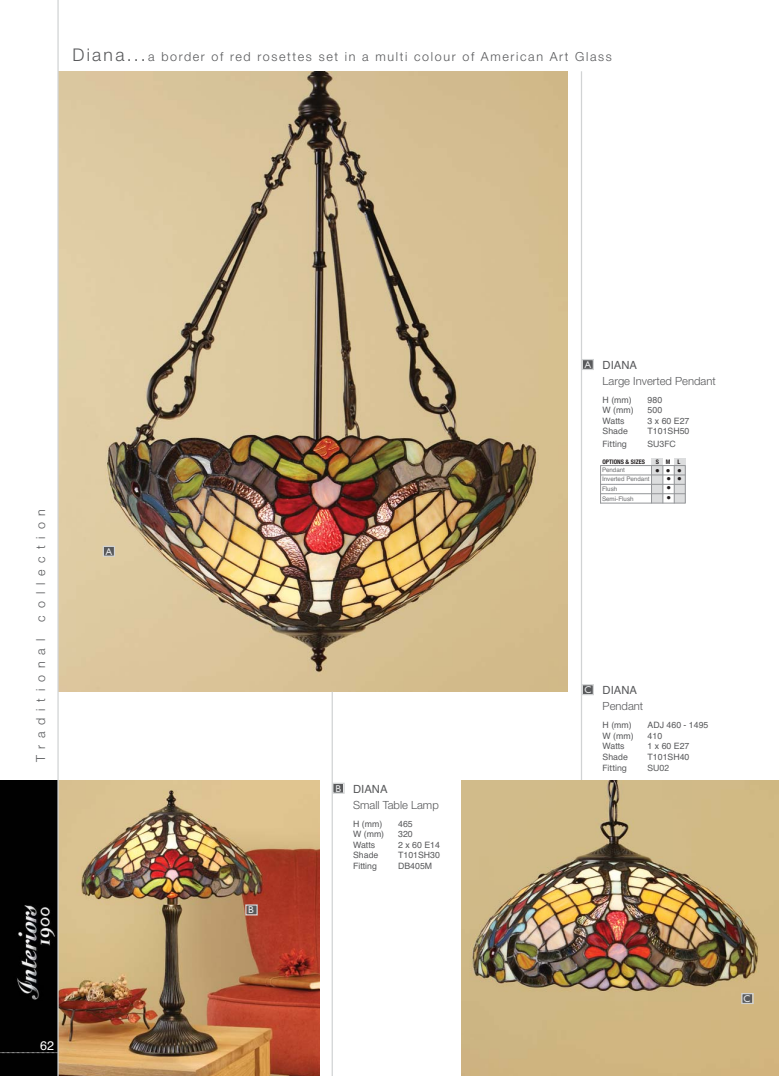
<style>
.page{position:relative;width:779px;height:1076px;background:#fff}
.page>*{position:absolute;margin:0;border:0;box-sizing:border-box;transform-origin:0 0}
.t1{font:300 12.5px "Helvetica Neue";letter-spacing:.13em;color:#58595b}
.t2{font:300 12.5px "Helvetica Neue";letter-spacing:.55em;color:#58595b}
.t3{font:12.5px "Helvetica";color:#fff}
.t4{font:300 11.25px "Helvetica Neue";color:#58595b}
.t5{font:11.25px "Helvetica";color:#58595b}
.t6{font:10px "Humanist 521 BT";color:#e6e7e8}
.t7{font:700 condensed 9.38px/8.8px "Helvetica Neue";color:#231f20}
.t8{font:8.75px "Helvetica";color:#58595b}
.t9{font:8.75px "Helvetica Neue";color:#58595b}
.t10{font:6.25px/8.8px "Helvetica";color:#6d6e70}
.t11{font:700 condensed 6.25px "Helvetica Neue";color:#231f20}
.s1{font-size:17.5px}
.s2{font-family:"Humanist 521 BT";font-size:10px;color:#e6e7e8}
</style>
<div class="page">
<hr style="left:581px;top:71px;width:1px;height:709px;background:#d1d3d4">
<img style="left:461px;top:780px;width:318px;height:295px">
<img style="left:0;top:780px;width:319px;height:295px">
<hr style="left:53px;top:886px;width:1px;height:189px;background:#d1d3d4">
<svg style="left:0;top:1052px;width:57px;height:1px"></svg>
<img style="left:59px;top:71px;width:508px;height:620px">
<div style="left:246px;top:905px;width:10px;height:9px;background:#58595b"></div>
<div style="left:245px;top:904px;width:13px;height:11px;border:1px solid #d1d3d4"></div>
<div style="left:742px;top:994px;width:10px;height:8px;background:#58595b"></div>
<div style="left:741px;top:993px;width:12px;height:11px;border:1px solid #d1d3d4"></div>
<div style="left:583px;top:360px;width:10px;height:9px;background:#58595b"></div>
<div style="left:581px;top:359px;width:13px;height:11px;border:1px solid #d1d3d4"></div>
<div style="left:104px;top:547px;width:10px;height:8px;background:#58595b"></div>
<div style="left:103px;top:545px;width:12px;height:12px;border:1px solid #d1d3d4"></div>
<div style="left:583px;top:685px;width:10px;height:9px;background:#58595b"></div>
<div style="left:581px;top:684px;width:13px;height:11px;border:1px solid #d1d3d4"></div>
<div style="left:333px;top:784px;width:10px;height:8px;background:#58595b"></div>
<div style="left:332px;top:782px;width:13px;height:11px;border:1px solid #d1d3d4"></div>
<hr style="left:332px;top:691px;width:1px;height:384px;background:#d1d3d4">
<hr style="left:57px;top:0;width:2px;height:1075px;background:#d1d3d4">
<div style="left:651px;top:458px;width:12px;height:45px;background:#dcddde"></div>
<div style="left:674px;top:458px;width:11px;height:45px;background:#dcddde"></div>
<hr style="left:600px;top:465px;width:1px;height:38px;background:#939598">
<hr style="left:651px;top:465px;width:1px;height:38px;background:#939598">
<hr style="left:662px;top:465px;width:1px;height:38px;background:#939598">
<hr style="left:674px;top:465px;width:1px;height:38px;background:#939598">
<hr style="left:685px;top:465px;width:1px;height:38px;background:#939598">
<hr style="left:600px;top:465px;width:85px;height:1px;background:#939598">
<hr style="left:600px;top:474px;width:85px;height:1px;background:#939598">
<hr style="left:600px;top:484px;width:85px;height:1px;background:#939598">
<hr style="left:600px;top:493px;width:85px;height:1px;background:#939598">
<hr style="left:600px;top:503px;width:85px;height:1px;background:#939598">
<h1 class="t1" style="left:72px;top:52px;width:541px"><span class="s1">Diana...</span>a border of red rosettes set in a multi colour of American Art Glass</h1>
<h1 class="t2" style="left:36px;top:621px;width:114px;rotate:-90deg">collection</h1>
<h1 class="t2" style="left:36px;top:761px;width:124px;rotate:-90deg">Traditional</h1>
<p class="t6" style="left:106px;top:545px;width:8px">A</p>
<h1 class="t3" style="left:40px;top:1040px;width:15px">62</h1>
<p class="t6" style="left:248px;top:904px;width:7px">B</p>
<p class="t5" style="left:335px;top:784px;width:54px"><span class="s2">B</span> DIANA</p>
<p class="t4" style="left:353px;top:800px;width:87px">Small Table Lamp</p>
<p class="t8" style="left:353px;top:820px;width:31px">H (mm)</p>
<p class="t8" style="left:398px;top:820px;width:16px">465</p>
<p class="t8" style="left:353px;top:830px;width:33px">W (mm)</p>
<p class="t8" style="left:398px;top:830px;width:16px">320</p>
<p class="t8" style="left:353px;top:841px;width:24px">Watts</p>
<p class="t8" style="left:398px;top:841px;width:43px">2 x 60 E14</p>
<p class="t8" style="left:353px;top:851px;width:27px">Shade</p>
<p class="t8" style="left:398px;top:851px;width:43px">T101SH30</p>
<p class="t8" style="left:353px;top:862px;width:25px">Fitting</p>
<p class="t8" style="left:398px;top:862px;width:36px">DB405M</p>
<p class="t6" style="left:584px;top:358px;width:8px">A</p>
<p class="t5" style="left:602px;top:361px;width:36px">DIANA</p>
<p class="t4" style="left:602px;top:377px;width:115px">Large Inverted Pendant</p>
<p class="t8" style="left:602px;top:396px;width:31px">H (mm)</p>
<p class="t8" style="left:647px;top:396px;width:16px">980</p>
<p class="t8" style="left:602px;top:407px;width:33px">W (mm)</p>
<p class="t8" style="left:647px;top:407px;width:16px">500</p>
<p class="t8" style="left:602px;top:417px;width:24px">Watts</p>
<p class="t8" style="left:647px;top:417px;width:43px">3 x 60 E27</p>
<p class="t8" style="left:602px;top:428px;width:27px">Shade</p>
<p class="t8" style="left:647px;top:428px;width:43px">T101SH50</p>
<p class="t9" style="left:602px;top:440px;width:26px">Fitting</p>
<p class="t9" style="left:647px;top:440px;width:30px">SU3FC</p>
<p class="t11" style="left:602px;top:458px;width:44px">OPTIONS &amp; SIZES</p>
<p class="t11" style="left:656px;top:458px;width:26px">S M L</p>
<p class="t7" style="left:655px;top:466px;width:28px">•••</p>
<p class="t7" style="left:666px;top:475px;width:17px">• • •</p>
<p class="t7" style="left:666px;top:493px;width:6px">•</p>
<p class="t10" style="left:602px;top:466px;width:49px">Pendant<br>Inverted Pendant</p>
<p class="t10" style="left:602px;top:485px;width:33px;line-height:9.4px">Flush<br>Semi-Flush</p>
<p class="t5" style="left:584px;top:686px;width:54px"><span class="s2">C</span> DIANA</p>
<p class="t4" style="left:602px;top:702px;width:42px">Pendant</p>
<p class="t8" style="left:602px;top:721px;width:31px">H (mm)</p>
<p class="t8" style="left:647px;top:721px;width:62px">ADJ 460 - 1495</p>
<p class="t8" style="left:602px;top:732px;width:33px">W (mm)</p>
<p class="t8" style="left:647px;top:732px;width:16px">410</p>
<p class="t8" style="left:602px;top:742px;width:24px">Watts</p>
<p class="t8" style="left:647px;top:742px;width:43px">1 x 60 E27</p>
<p class="t8" style="left:602px;top:753px;width:27px">Shade</p>
<p class="t8" style="left:647px;top:753px;width:43px">T101SH40</p>
<p class="t9" style="left:602px;top:764px;width:26px">Fitting</p>
<p class="t9" style="left:647px;top:764px;width:23px">SU02</p>
<p class="t6" style="left:743px;top:992px;width:8px">C</p>
</div>
